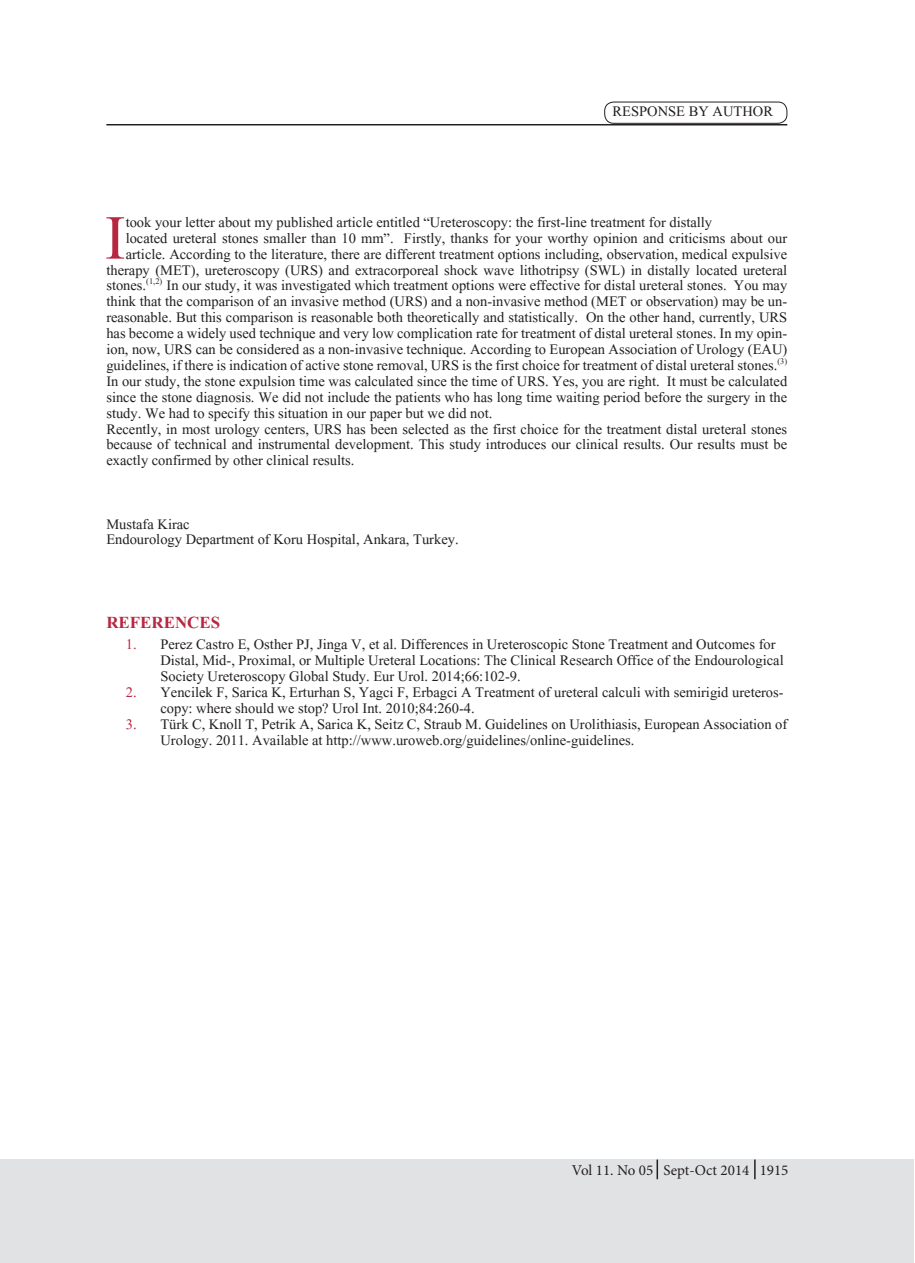
<style>
.page{position:relative;width:915px;height:1263px;background:#fff}
.page>*{position:absolute;margin:0;border:0;box-sizing:border-box;transform-origin:0 0}
.t1{font:77.7px "Aparajita";color:#b62841}
.t2{font:700 21px "Aparajita";color:#b62841}
.t3{font:18px/15.9px "Aparajita";color:#231f20;text-align:justify}
.t4{font:15px "Minion Pro";color:#231f20}
.s1{color:#b62841}
</style>
<div class="page">
<div style="left:0;top:1159px;width:913px;height:104px;background:#e1e2e4"></div>
<hr style="left:106px;top:124px;width:681px;height:1px;background:#231f20">
<div style="left:604px;top:102px;width:183px;height:22px;border:1px solid #231f20;border-radius:9px"></div>
<svg style="left:656px;top:1159px;width:1px;height:20px"></svg>
<hr style="left:753px;top:1159px;width:2px;height:20px;background:#231f20">
<p class="t3" style="left:612px;top:105px;width:162px">RESPONSE BY AUTHOR</p>
<p class="t1" style="left:105px;top:200px;width:22px">I</p>
<p class="t3" style="left:126px;top:216px;width:588px">took your letter about my published article entitled “Ureteroscopy: the first-line treatment for distally</p>
<p class="t3" style="left:106px;top:232px;width:682px;text-align:right">located ureteral stones smaller than 10 mm”. Firstly, thanks for your worthy opinion and criticisms about our article. According to the literature, there are different treatment options including, observation, medical expulsive therapy (MET), ureteroscopy (URS) and extracorporeal shock wave lithotripsy (SWL) in distally located ureteral stones.<sup>(1,2)</sup> In our study, it was investigated which treatment options were effective for distal ureteral stones. You may think that the comparison of an invasive method (URS) and a non-invasive method (MET or observation) may be un&shy;reasonable. But this comparison is reasonable both theoretically and statistically. On the other hand, currently, URS has become a widely used technique and very low complication rate for treatment of distal ureteral stones. In my opin&shy;ion, now, URS can be considered as a non-invasive technique. According to European Association of Urology (EAU) guidelines, if there is indication of active stone removal, URS is the first choice for treatment of distal ureteral stones.<sup>(3)</sup></p>
<p class="t3" style="left:106px;top:375px;width:682px">In our study, the stone expulsion time was calculated since the time of URS. Yes, you are right. It must be calculated since the stone diagnosis. We did not include the patients who has long time waiting period before the surgery in the study. We had to specify this situation in our paper but we did not.</p>
<p class="t3" style="left:106px;top:423px;width:682px">Recently, in most urology centers, URS has been selected as the first choice for the treatment distal ureteral stones because of technical and instrumental development. This study introduces our clinical results. Our results must be exactly confirmed by other clinical results.</p>
<p class="t3" style="left:106px;top:518px;width:85px">Mustafa Kirac</p>
<p class="t3" style="left:106px;top:533px;width:353px">Endourology Department of Koru Hospital, Ankara, Turkey.</p>
<p class="t2" style="left:106px;top:613px;width:115px">REFERENCES</p>
<p class="t3" style="left:126px;top:638px;width:651px"><span class="s1">1.</span> Perez Castro E, Osther PJ, Jinga V, et al. Differences in Ureteroscopic Stone Treatment and Outcomes for</p>
<p class="t3" style="left:160px;top:654px;width:624px">Distal, Mid-, Proximal, or Multiple Ureteral Locations: The Clinical Research Office of the Endourological</p>
<p class="t3" style="left:160px;top:670px;width:362px">Society Ureteroscopy Global Study. Eur Urol. 2014;66:102-9.</p>
<p class="t3" style="left:126px;top:686px;width:659px"><span class="s1">2.</span> Yencilek F, Sarica K, Erturhan S, Yagci F, Erbagci A Treatment of ureteral calculi with semirigid ureteros-</p>
<p class="t3" style="left:160px;top:702px;width:316px">copy: where should we stop? Urol Int. 2010;84:260-4.</p>
<p class="t3" style="left:126px;top:718px;width:662px"><span class="s1">3.</span> Türk C, Knoll T, Petrik A, Sarica K, Seitz C, Straub M. Guidelines on Urolithiasis, European Association of</p>
<p class="t3" style="left:160px;top:734px;width:475px">Urology. 2011. Available at http://www.uroweb.org/guidelines/online-guidelines.</p>
<p class="t4" style="left:571px;top:1160px;width:218px">Vol 11. No 05 Sept-Oct 2014 1915</p>
</div>
